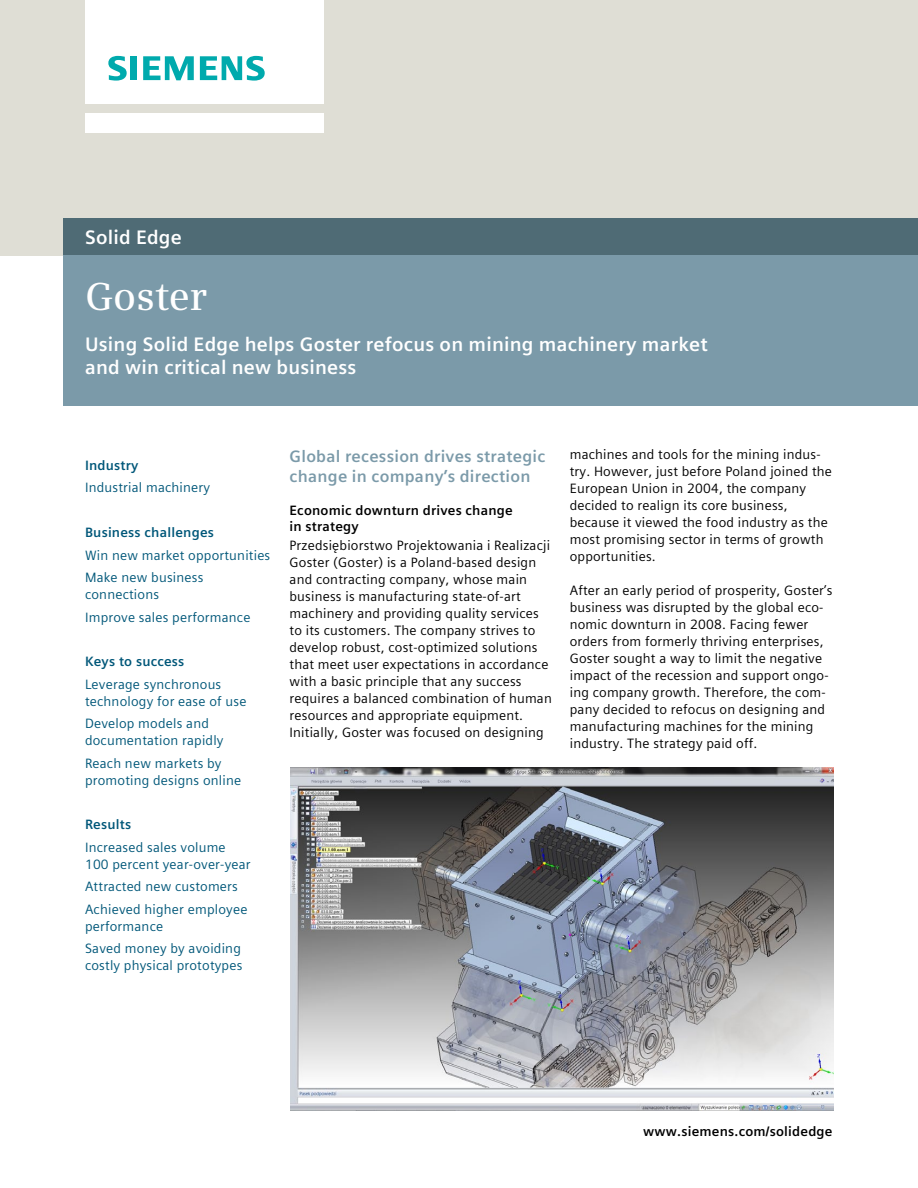
<style>
.page{position:relative;width:918px;height:1188px;background:#fff}
.page>*{position:absolute;margin:0;border:0;box-sizing:border-box;transform-origin:0 0}
.t1{font:600 39px "Siemens Serif";color:#fff}
.t2{font:700 19.5px/23.4px "Siemens Sans Global";letter-spacing:.01em;color:#fff}
.t3{font:700 16.5px/19.8px "Siemens Sans Global";letter-spacing:.015em;color:#7b9aa9}
.t4{font:13.5px/17px "Siemens Sans Global";letter-spacing:.015em;color:#000}
.t5{font:13.5px/22.4px "Siemens Sans Global";letter-spacing:.015em;color:#005779}
.t6{font:700 13.5px/16.2px "Siemens Sans Global";letter-spacing:.015em;color:#000}
.t7{font:700 13.5px "Siemens Sans Global";letter-spacing:.015em;color:#005779}
</style>
<div class="page">
<div style="left:0;top:0;width:918px;height:255px;background:#dfded5"></div>
<img style="left:291px;top:767px;width:542px;height:343px">
<div style="left:85px;top:113px;width:238px;height:19px;background:#fff"></div>
<div style="left:85px;top:0;width:238px;height:104px;background:#fff"></div>
<svg style="left:108px;top:56px;width:19px;height:25px"></svg>
<div style="left:130px;top:56px;width:7px;height:24px;background:#00aaad"></div>
<svg style="left:143px;top:56px;width:51px;height:24px"></svg>
<svg style="left:200px;top:56px;width:65px;height:25px"></svg>
<div style="left:64px;top:218px;width:854px;height:37px;background:#4f6b75"></div>
<div style="left:64px;top:255px;width:854px;height:151px;background:#7b9aa9"></div>
<h2 class="t2" style="left:85px;top:225px;width:98px">Solid Edge</h2>
<h1 class="t1" style="left:85px;top:274px;width:124px">Goster</h1>
<h2 class="t2" style="left:85px;top:333px;width:624px">Using Solid Edge helps Goster refocus on mining machinery market and win critical new business</h2>
<p class="t7" style="left:85px;top:455px;width:55px">Industry</p>
<p class="t5" style="left:85px;top:477px;width:127px">Industrial machinery</p>
<p class="t7" style="left:85px;top:522px;width:131px">Business challenges</p>
<p class="t5" style="left:85px;top:544px;width:187px">Win new market opportunities<br>Make new business</p>
<p class="t5" style="left:85px;top:583px;width:167px">connections<br>Improve sales performance</p>
<p class="t7" style="left:85px;top:651px;width:101px">Keys to success</p>
<p class="t5" style="left:85px;top:676px;width:163px;line-height:17px">Leverage synchronous technology for ease of use</p>
<p class="t5" style="left:85px;top:715px;width:140px;line-height:17px">Develop models and documentation rapidly</p>
<p class="t5" style="left:85px;top:755px;width:158px;line-height:17px">Reach new markets by promoting designs online</p>
<p class="t7" style="left:85px;top:814px;width:48px">Results</p>
<p class="t5" style="left:85px;top:839px;width:167px;line-height:17px">Increased sales volume<br>100 percent year-over-year</p>
<p class="t5" style="left:85px;top:875px;width:164px">Attracted new customers<br>Achieved higher employee</p>
<p class="t5" style="left:85px;top:915px;width:157px">performance<br>Saved money by avoiding</p>
<p class="t5" style="left:85px;top:954px;width:159px">costly physical prototypes</p>
<p class="t3" style="left:290px;top:447px;width:257px">Global recession drives strategic change in company’s direction</p>
<p class="t6" style="left:290px;top:502px;width:225px">Economic downturn drives change in strategy</p>
<p class="t4" style="left:290px;top:537px;width:264px">Przedsiębiorstwo Projektowania i Realizacji Goster (Goster) is a Poland-based design and contracting company, whose main business is manufacturing state-of-art machinery and providing quality services to its customers. The company strives to develop robust, cost-optimized solutions that meet user expectations in accordance with a basic principle that any success requires a balanced combination of human resources and appropriate equipment.<br>Initially, Goster was focused on designing</p>
<p class="t4" style="left:570px;top:446px;width:264px">machines and tools for the mining indus&shy;try. However, just before Poland joined the European Union in 2004, the company decided to realign its core business, because it viewed the food industry as the most promising sector in terms of growth opportunities.</p>
<p class="t4" style="left:570px;top:582px;width:264px">After an early period of prosperity, Goster’s business was disrupted by the global eco&shy;nomic downturn in 2008. Facing fewer orders from formerly thriving enterprises, Goster sought a way to limit the negative impact of the recession and support ongo&shy;ing company growth. Therefore, the com&shy;pany decided to refocus on designing and manufacturing machines for the mining industry. The strategy paid off.</p>
<p class="t6" style="left:643px;top:1123px;width:191px">www.siemens.com/solidedge</p>
</div>
